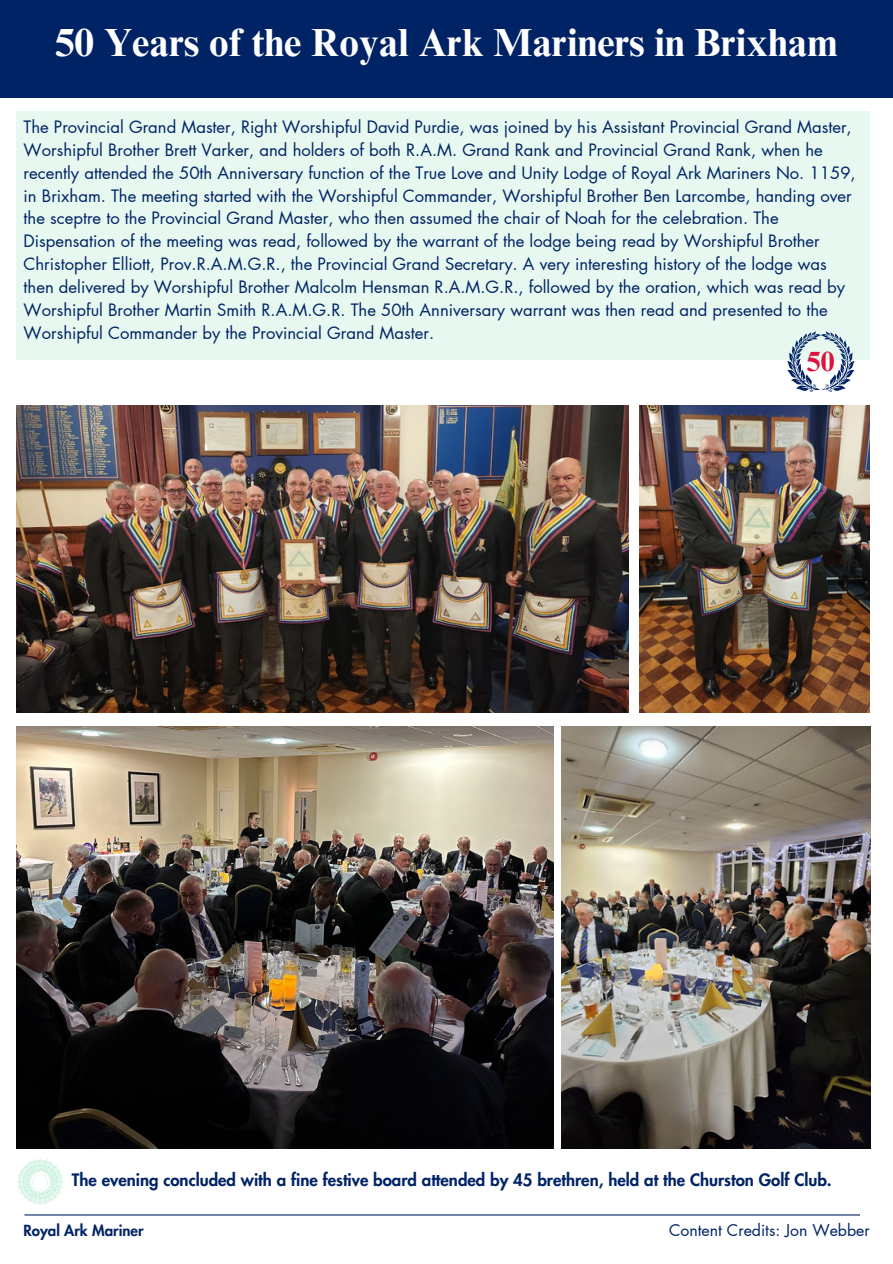
<style>
.page{position:relative;width:893px;height:1264px;background:#fff}
.page>*{position:absolute;margin:0;border:0;box-sizing:border-box;transform-origin:0 0}
.t1{font:700 39.15px "Times NRMT Pro";color:#fff}
.t2{font:700 27.75px "Times NRMT Pro";color:#dc143c}
.t3{font:800 16.8px "Futura LT Pro";color:#002366}
.t4{font:16.65px/23px "Futura LT Pro";color:#002366}
.t5{font:15.9px "Futura LT Pro";color:#002366}
.t6{font:800 15px "Futura LT Pro";color:#002366}
</style>
<div class="page">
<div style="left:0;top:0;width:892px;height:97px;background:#002366"></div>
<img style="left:639px;top:405px;width:230px;height:307px">
<img style="left:17px;top:405px;width:611px;height:307px">
<img style="left:17px;top:726px;width:536px;height:422px">
<img style="left:562px;top:726px;width:308px;height:422px">
<div style="left:17px;top:111px;width:852px;height:249px;background:#e6f8ef"></div>
<hr style="left:24px;top:1214px;width:835px;height:1px;background:#002366">
<svg style="left:17px;top:1158px;width:47px;height:46px"></svg>
<svg style="left:787px;top:331px;width:67px;height:61px"></svg>
<p class="t1" style="left:55px;top:27px;width:784px">50 Years of the Royal Ark Mariners in Brixham</p>
<p class="t4" style="left:24px;top:116px;width:833px">The Provincial Grand Master, Right Worshipful David Purdie, was joined by his Assistant Provincial Grand Master, Worshipful Brother Brett Varker, and holders of both R.A.M. Grand Rank and Provincial Grand Rank, when he recently attended the 50th Anniversary function of the True Love and Unity Lodge of Royal Ark Mariners No. 1159, in Brixham. The meeting started with the Worshipful Commander, Worshipful Brother Ben Larcombe, handing over the sceptre to the Provincial Grand Master, who then assumed the chair of Noah for the celebration. The Dispensation of the meeting was read, followed by the warrant of the lodge being read by Worshipful Brother Christopher Elliott, Prov.R.A.M.G.R., the Provincial Grand Secretary. A very interesting history of the lodge was then delivered by Worshipful Brother Malcolm Hensman R.A.M.G.R., followed by the oration, which was read by Worshipful Brother Martin Smith R.A.M.G.R. The 50th Anniversary warrant was then read and presented to the Worshipful Commander by the Provincial Grand Master.</p>
<p class="t2" style="left:806px;top:351px;width:29px">50</p>
<p class="t3" style="left:72px;top:1172px;width:761px">The evening concluded with a fine festive board attended by 45 brethren, held at the Churston Golf Club.</p>
<p class="t6" style="left:24px;top:1223px;width:121px">Royal Ark Mariner</p>
<p class="t5" style="left:669px;top:1222px;width:202px">Content Credits: Jon Webber</p>
</div>
